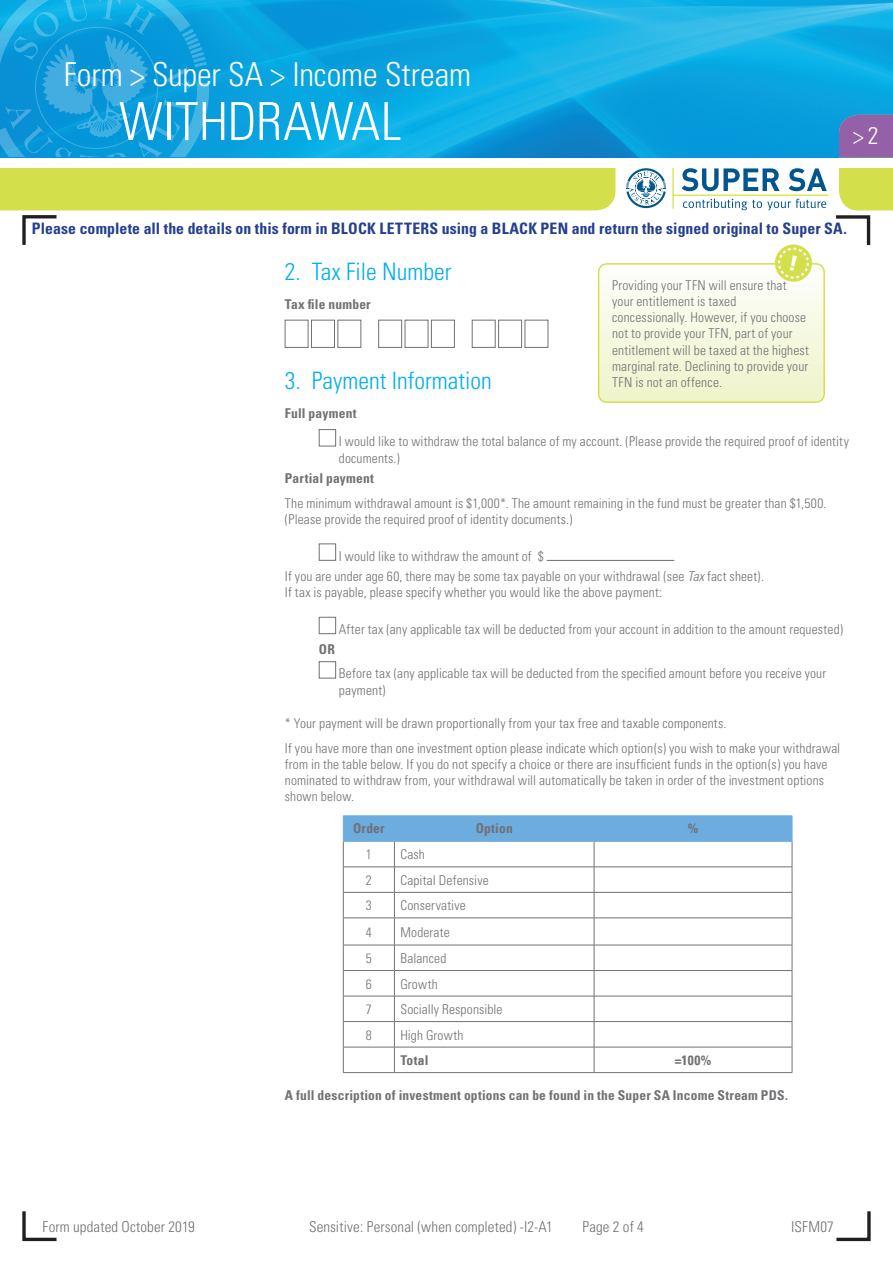
<style>
.page{position:relative;width:893px;height:1263px;background:#fff}
.page>*{position:absolute;margin:0;border:0;box-sizing:border-box;transform-origin:0 0}
.t1{font:300 condensed 52.5px "Univers";letter-spacing:.005em;color:#fff}
.t2{font:300 condensed 33px "Univers";color:#fff}
.t3{font:300 condensed 24px "Univers";color:#00aeef}
.t4{font:300 condensed 24px "Univers";color:#fff}
.t5{font:700 condensed 15.75px "Univers";letter-spacing:.005em;color:#253f8e}
.t6{font:300 condensed 15px "Univers";letter-spacing:.01em;color:#717074}
.Question_Text{font:300 condensed 13.5px/16.2px "Univers";letter-spacing:.01em;color:#717074}
.Question_Text_-_Less{font:300 condensed 13.5px/16.2px "Univers";letter-spacing:.01em;color:#717074}
.Checkbox_Indent_8mm{font:300 condensed 13.5px/16.2px "Univers";letter-spacing:.01em;color:#717074}
.Bold_Heading{font:700 condensed 13.5px "Univers";letter-spacing:.015em;color:#717074}
.Question_Text-2{font:700 condensed 13.5px "Univers LT";letter-spacing:.015em;color:#717074}
.Checkbox_Indent_8mm-2{font:700 condensed 13.5px "Univers";color:#717074}
.s1{font-style:italic}
</style>
<div class="page">
<svg style="left:836px;top:1211px;width:35px;height:31px"></svg>
<svg style="left:22px;top:1211px;width:35px;height:31px"></svg>
<img style="left:212px;top:0;width:681px;height:157px">
<svg style="left:836px;top:168px;width:57px;height:77px"></svg>
<hr style="left:673px;top:195px;width:155px;height:1px;background:#d8e039">
<svg style="left:0;top:0;width:212px;height:157px;background:#17a1dc"></svg>
<div style="left:839px;top:115px;width:54px;height:42px;background:#9460a8"></div>
<div style="left:319px;top:429px;width:17px;height:17px;background:#fff;border:1px solid #717074"></div>
<div style="left:319px;top:544px;width:17px;height:17px;background:#fff;border:1px solid #717074"></div>
<hr style="left:547px;top:560px;width:127px;height:1px;background:#717074">
<div style="left:319px;top:617px;width:17px;height:17px;background:#fff;border:1px solid #717074"></div>
<div style="left:319px;top:661px;width:17px;height:17px;background:#fff;border:1px solid #717074"></div>
<hr style="left:343px;top:1072px;width:51px;height:1px;background:#717074">
<hr style="left:394px;top:1072px;width:200px;height:1px;background:#717074">
<hr style="left:594px;top:1072px;width:198px;height:1px;background:#717074">
<hr style="left:343px;top:815px;width:51px;height:1px;background:#6dacde">
<hr style="left:394px;top:815px;width:200px;height:1px;background:#6dacde">
<hr style="left:594px;top:815px;width:198px;height:1px;background:#6dacde">
<svg style="left:343px;top:816px;width:450px;height:256px"></svg>
<hr style="left:343px;top:841px;width:51px;height:1px;background:#6dacde">
<hr style="left:394px;top:841px;width:200px;height:1px;background:#6dacde">
<hr style="left:594px;top:841px;width:198px;height:1px;background:#6dacde">
<svg style="left:0;top:168px;width:827px;height:234px"></svg>
<h2 class="t2" style="left:64px;top:54px;width:409px">Form &gt; Super SA &gt; Income Stream</h2>
<h1 class="t1" style="left:119px;top:90px;width:284px">WITHDRAWAL</h1>
<h3 class="t4" style="left:853px;top:121px;width:27px">&gt;2</h3>
<p class="t5" style="left:32px;top:218px;width:816px">Please complete all the details on this form in BLOCK LETTERS using a BLACK PEN and return the signed original to Super SA.</p>
<p class="t3" style="left:285px;top:257px;width:168px">2. Tax File Number</p>
<p class="Bold_Heading" style="left:285px;top:296px;width:87px">Tax file number</p>
<p class="Question_Text" style="left:612px;top:277px;width:198px">Providing your TFN will ensure that your entitlement is taxed concessionally. However, if you choose not to provide your TFN, part of your entitlement will be taxed at the highest marginal rate. Declining to provide your TFN is not an offence.</p>
<p class="t3" style="left:285px;top:366px;width:208px">3. Payment Information</p>
<p class="Bold_Heading" style="left:285px;top:405px;width:73px">Full payment</p>
<p class="Checkbox_Indent_8mm" style="left:339px;top:433px;width:511px">I would like to withdraw the total balance of my account. (Please provide the required proof of identity documents.)</p>
<p class="Bold_Heading" style="left:285px;top:470px;width:91px">Partial payment</p>
<p class="Question_Text" style="left:285px;top:495px;width:543px">The minimum withdrawal amount is $1,000*. The amount remaining in the fund must be greater than $1,500. (Please provide the required proof of identity documents.)</p>
<p class="Checkbox_Indent_8mm" style="left:339px;top:548px;width:206px">I would like to withdraw the amount of $</p>
<p class="Question_Text" style="left:285px;top:568px;width:481px">If you are under age 60, there may be some tax payable on your withdrawal (see <span class="s1">Tax</span> fact sheet).<br>If tax is payable, please specify whether you would like the above payment:</p>
<p class="Checkbox_Indent_8mm" style="left:339px;top:621px;width:506px">After tax (any applicable tax will be deducted from your account in addition to the amount requested)</p>
<p class="Checkbox_Indent_8mm-2" style="left:319px;top:641px;width:17px">OR</p>
<p class="Checkbox_Indent_8mm" style="left:339px;top:665px;width:489px">Before tax (any applicable tax will be deducted from the specified amount before you receive your payment)</p>
<p class="Question_Text_-_Less" style="left:285px;top:715px;width:443px">* Your payment will be drawn proportionally from your tax free and taxable components.</p>
<p class="Question_Text_-_Less" style="left:285px;top:740px;width:557px">If you have more than one investment option please indicate which option(s) you wish to make your withdrawal from in the table below. If you do not specify a choice or there are insufficient funds in the option(s) you have nominated to withdraw from, your withdrawal will automatically be taken in order of the investment options shown below.</p>
<p class="Question_Text-2" style="left:353px;top:820px;width:33px">Order</p>
<p class="Question_Text-2" style="left:476px;top:820px;width:39px">Option</p>
<p class="Question_Text-2" style="left:688px;top:820px;width:12px">%</p>
<p class="Question_Text" style="left:366px;top:846px;width:7px">1</p>
<p class="Question_Text" style="left:400px;top:846px;width:26px">Cash</p>
<p class="Question_Text" style="left:366px;top:872px;width:7px">2</p>
<p class="Question_Text" style="left:400px;top:872px;width:90px">Capital Defensive</p>
<p class="Question_Text" style="left:366px;top:898px;width:7px">3</p>
<p class="Question_Text" style="left:400px;top:898px;width:67px">Conservative</p>
<p class="Question_Text" style="left:366px;top:924px;width:7px">4</p>
<p class="Question_Text" style="left:400px;top:924px;width:51px">Moderate</p>
<p class="Question_Text" style="left:366px;top:950px;width:7px">5</p>
<p class="Question_Text" style="left:400px;top:950px;width:48px">Balanced</p>
<p class="Question_Text" style="left:366px;top:976px;width:7px">6</p>
<p class="Question_Text" style="left:400px;top:976px;width:39px">Growth</p>
<p class="Question_Text" style="left:366px;top:1001px;width:7px">7</p>
<p class="Question_Text" style="left:400px;top:1001px;width:104px">Socially Responsible</p>
<p class="Question_Text" style="left:366px;top:1027px;width:7px">8</p>
<p class="Question_Text" style="left:400px;top:1027px;width:65px">High Growth</p>
<p class="Question_Text-2" style="left:400px;top:1051px;width:30px">Total</p>
<p class="Question_Text-2" style="left:675px;top:1051px;width:38px">=100%</p>
<p class="Bold_Heading" style="left:285px;top:1087px;width:505px">A full description of investment options can be found in the Super SA Income Stream PDS.</p>
<p class="t6" style="left:43px;top:1218px;width:154px">Form updated October 2019</p>
<p class="t6" style="left:309px;top:1218px;width:245px">Sensitive: Personal (when completed) -I2-A1</p>
<p class="t6" style="left:583px;top:1218px;width:63px">Page 2 of 4</p>
<p class="t6" style="left:791px;top:1218px;width:44px">ISFM07</p>
</div>
